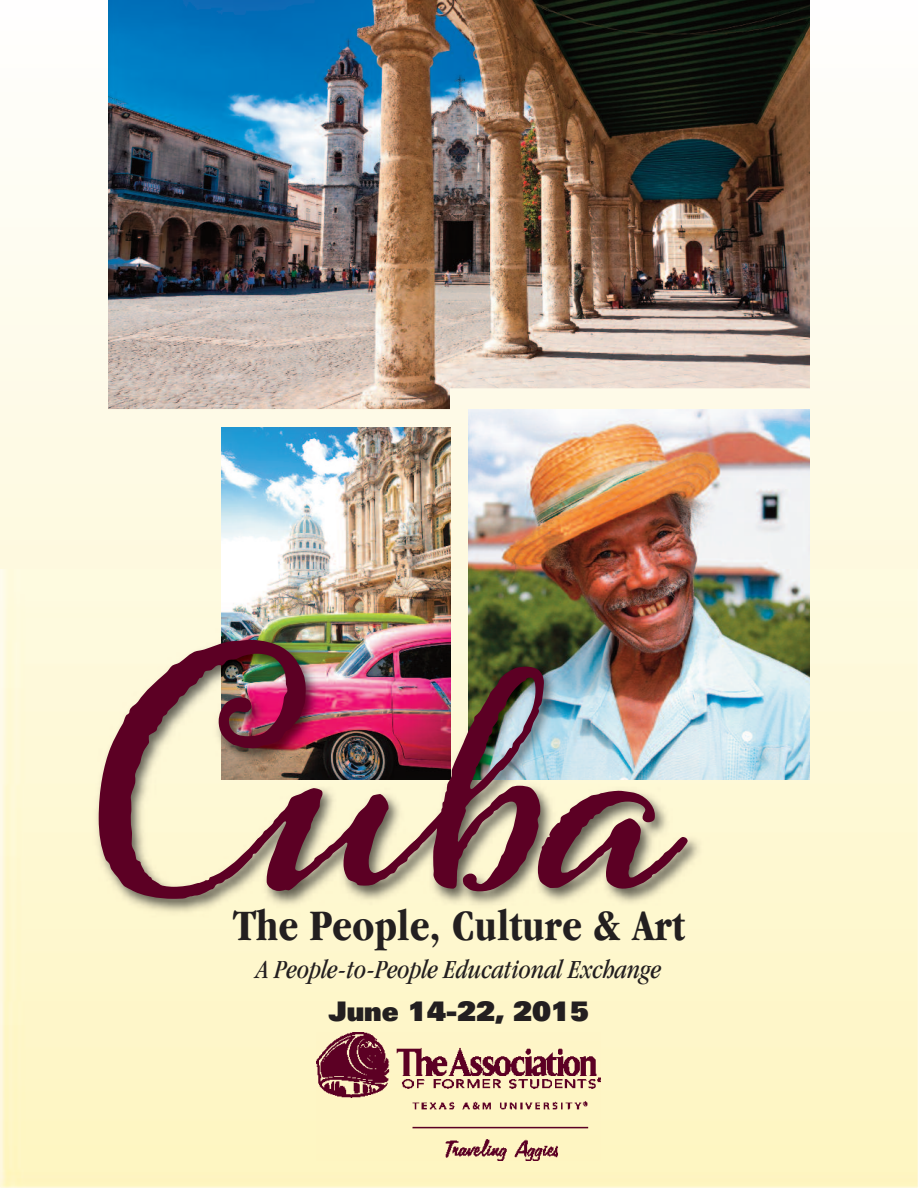
<style>
.page{position:relative;width:918px;height:1188px;background:#fff}
.page>*{position:absolute;margin:0;border:0;box-sizing:border-box;transform-origin:0 0}
.t1{font:700 300px "Alana PRO";color:#5c0024}
.t2{font:700 condensed 45px "Garamond";color:#231f20}
.t3{font:italic condensed 27px "Garamond";color:#231f20}
.t4{font:900 27px "Univers";color:#231f20}
</style>
<div class="page">
<svg style="left:0;top:171px;width:918px;height:398px"></svg>
<img style="left:468px;top:409px;width:342px;height:160px">
<img style="left:221px;top:427px;width:229px;height:142px">
<img style="left:108px;top:0;width:702px;height:409px">
<img style="left:0;top:569px;width:918px;height:619px">
<img style="left:317px;top:1033px;width:283px;height:127px">
<img style="left:468px;top:569px;width:342px;height:211px">
<img style="left:221px;top:569px;width:229px;height:211px">
<h1 class="t1" style="left:93px;top:608px;width:590px">Cuba</h1>
<h2 class="t2" style="left:234px;top:909px;width:453px">The People, Culture &amp; Art</h2>
<p class="t3" style="left:257px;top:959px;width:406px">A People-to-People Educational Exchange</p>
<p class="t4" style="left:329px;top:1002px;width:262px">June 14-22, 2015</p>
</div>
